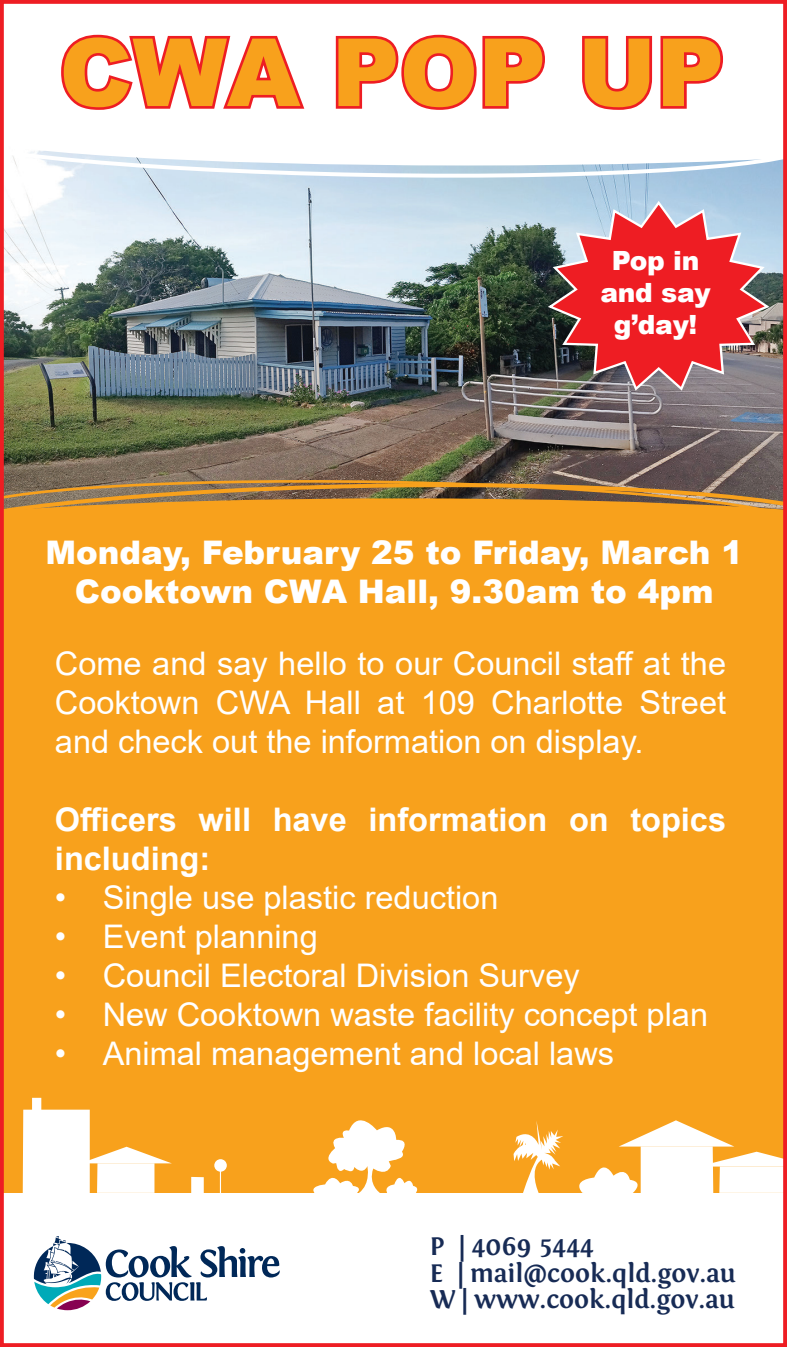
<style>
.page{position:relative;width:787px;height:1347px;background:#fff}
.page>*{position:absolute;margin:0;border:0;box-sizing:border-box;transform-origin:0 0}
.t1{font:900 94.25px "Arial";color:#f8a11c}
.t2{font:32.5px/39px "Arial";color:#fff;text-align:justify}
.t3{font:900 32.5px/39px "Arial";color:#fff;text-align:center}
.t4{font:700 32.5px/39px "Arial";color:#fff}
.t5{font:700 26.5px/26.5px "Fontin";color:#172b55}
.t6{font:900 26.5px/31.8px "Arial";letter-spacing:-.01em;color:#fff;text-align:center}
</style>
<div class="page">
<img style="left:6px;top:179px;width:775px;height:299px">
<svg style="left:12px;top:150px;width:769px;height:29px"></svg>
<svg style="left:6px;top:478px;width:775px;height:3px;background:#766451"></svg>
<svg style="left:6px;top:481px;width:775px;height:53px;background:#d18f2c"></svg>
<div style="left:0;top:534px;width:787px;height:659px;background:#f8a11c"></div>
<svg style="left:61px;top:34px;width:244px;height:76px"></svg>
<svg style="left:335px;top:34px;width:210px;height:76px"></svg>
<svg style="left:582px;top:35px;width:141px;height:75px"></svg>
<svg style="left:33px;top:1236px;width:247px;height:75px"></svg>
<svg style="left:513px;top:1121px;width:50px;height:72px"></svg>
<div style="left:191px;top:1176px;width:13px;height:18px;background:#fff"></div>
<svg style="left:220px;top:1171px;width:1px;height:22px"></svg>
<div style="left:214px;top:1159px;width:13px;height:12px;background:#fff;border-radius:50%"></div>
<svg style="left:579px;top:1120px;width:202px;height:73px"></svg>
<div style="left:23px;top:1109px;width:67px;height:84px;background:#fff"></div>
<div style="left:32px;top:1097px;width:9px;height:23px;background:#fff"></div>
<div style="left:97px;top:1163px;width:57px;height:29px;background:#fff"></div>
<svg style="left:89px;top:1146px;width:82px;height:17px"></svg>
<svg style="left:313px;top:1120px;width:105px;height:73px"></svg>
<div style="left:0;top:0;width:787px;height:1346px;border:5px solid #ee1d23"></div>
<svg style="left:545px;top:200px;width:227px;height:192px;background:#c3585f"></svg>
<h1 class="t1" style="left:59px;top:4px;width:666px">CWA POP UP</h1>
<p class="t6" style="left:600px;top:244px;width:112px">Pop in and say g’day!</p>
<p class="t3" style="left:45px;top:532px;width:699px">Monday, February 25 to Friday, March 1<br>Cooktown CWA Hall, 9.30am to 4pm</p>
<p class="t2" style="left:55px;top:643px;width:672px">Come and say hello to our Council staff at the Cooktown CWA Hall at 109 Charlotte Street and check out the information on display.</p>
<p class="t4" style="left:55px;top:800px;width:672px">Officers will have information on topics including:</p>
<p class="t2" style="left:55px;top:877px;width:445px">• Single use plastic reduction</p>
<p class="t2" style="left:55px;top:916px;width:264px">• Event planning</p>
<p class="t2" style="left:55px;top:955px;width:526px">• Council Electoral Division Survey</p>
<p class="t2" style="left:55px;top:994px;width:654px">• New Cooktown waste facility concept plan</p>
<p class="t2" style="left:55px;top:1033px;width:560px">• Animal management and local laws</p>
<p class="t5" style="left:430px;top:1233px;width:307px">P | 4069 5444<br>E | mail@cook.qld.gov.au<br>W | www.cook.qld.gov.au</p>
</div>
